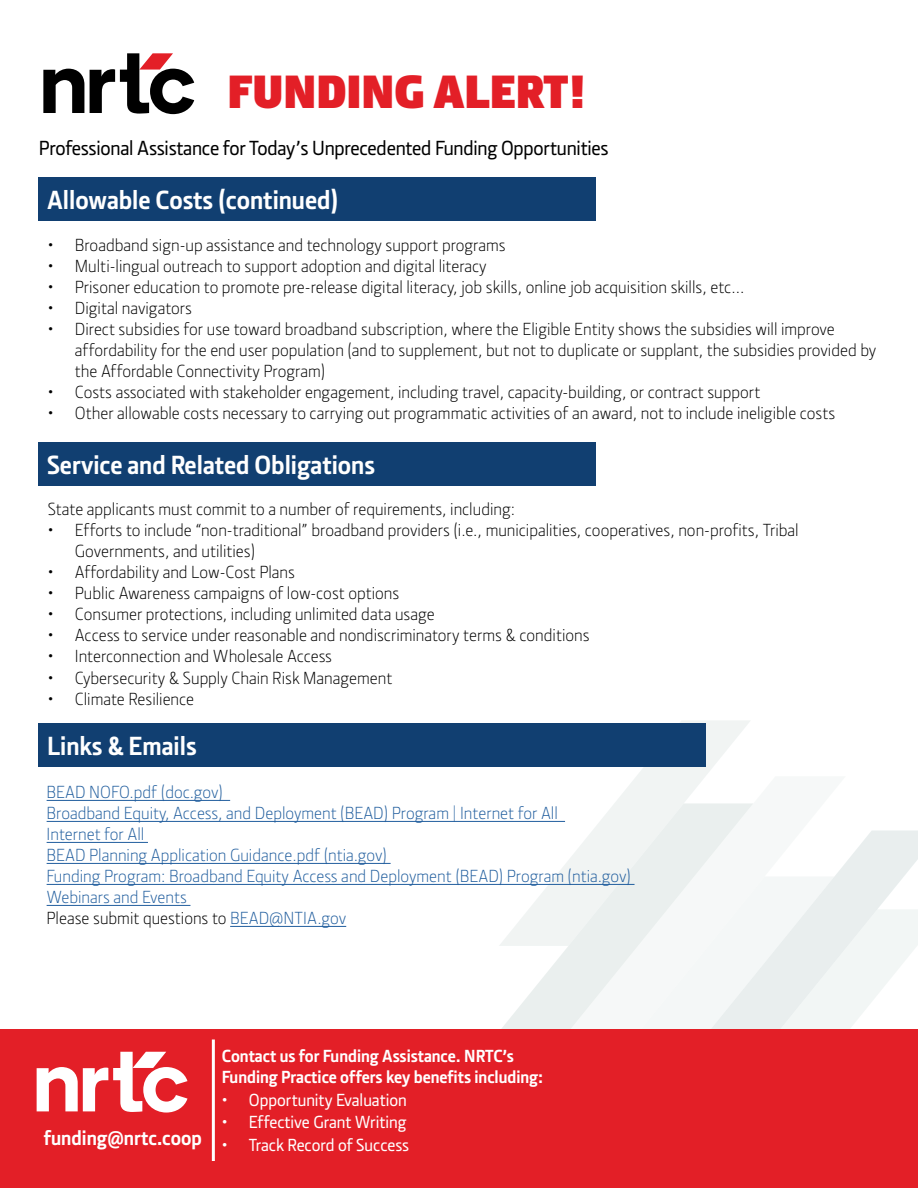
<style>
.page{position:relative;width:918px;height:1188px;background:#fff}
.page>*{position:absolute;margin:0;border:0;box-sizing:border-box;transform-origin:0 0}
.t1{font:900 48px "Section";color:#e31f27}
.t2{font:700 27px "Section";color:#fff}
.t3{font:500 21px "Section";letter-spacing:-.01em;color:#000}
.t4{font:700 21px "Section";color:#fff}
.t5{font:300 18px/21px "Section";color:#000}
.t6{font:300 18px/21px "Section";color:#215e9e}
.t7{font:700 18px/21px "Section";color:#fff}
.t8{font:500 18px "Section";color:#fff}
.s1{color:#000}
</style>
<div class="page">
<svg style="left:499px;top:721px;width:251px;height:82px"></svg>
<svg style="left:834px;top:830px;width:84px;height:79px;fill:#e9eeee"></svg>
<svg style="left:834px;top:909px;width:84px;height:121px;fill:#f2f6f5"></svg>
<svg style="left:472px;top:803px;width:281px;height:227px"></svg>
<svg style="left:573px;top:876px;width:261px;height:154px;fill:#f4f7f7"></svg>
<svg style="left:43px;top:69px;width:41px;height:44px"></svg>
<svg style="left:90px;top:53px;width:104px;height:61px"></svg>
<div style="left:38px;top:178px;width:557px;height:43px;background:#113f71"></div>
<div style="left:38px;top:442px;width:557px;height:43px;background:#113f71"></div>
<div style="left:38px;top:724px;width:668px;height:43px;background:#113f71"></div>
<hr style="left:47px;top:800px;width:183px;height:1px;background:#215e9e">
<hr style="left:47px;top:821px;width:518px;height:1px;background:#215e9e">
<hr style="left:47px;top:842px;width:101px;height:1px;background:#215e9e">
<hr style="left:47px;top:863px;width:344px;height:1px;background:#215e9e">
<hr style="left:47px;top:884px;width:588px;height:1px;background:#215e9e">
<hr style="left:47px;top:905px;width:143px;height:1px;background:#215e9e">
<hr style="left:230px;top:926px;width:116px;height:1px;background:#215e9e">
<div style="left:0;top:1030px;width:918px;height:158px;background:#e31f27"></div>
<svg style="left:37px;top:1052px;width:150px;height:61px"></svg>
<hr style="left:212px;top:1040px;width:3px;height:121px;background:#fff">
<h1 class="t1" style="left:227px;top:60px;width:361px">FUNDING ALERT!</h1>
<p class="t3" style="left:39px;top:135px;width:571px">Professional Assistance for Today’s Unprecedented Funding Opportunities</p>
<h2 class="t2" style="left:47px;top:183px;width:293px">Allowable Costs (continued)</h2>
<p class="t5" style="left:48px;top:235px;width:459px">• Broadband sign-up assistance and technology support programs</p>
<p class="t5" style="left:48px;top:256px;width:440px">• Multi-lingual outreach to support adoption and digital literacy</p>
<p class="t5" style="left:48px;top:277px;width:698px">• Prisoner education to promote pre-release digital literacy, job skills, online job acquisition skills, etc...</p>
<p class="t5" style="left:48px;top:298px;width:146px">• Digital navigators</p>
<p class="t5" style="left:75px;top:319px;width:803px;text-indent:-27px">• Direct subsidies for use toward broadband subscription, where the Eligible Entity shows the subsidies will improve affordability for the end user population (and to supplement, but not to duplicate or supplant, the subsidies provided by the Affordable Connectivity Program)</p>
<p class="t5" style="left:48px;top:382px;width:714px">• Costs associated with stakeholder engagement, including travel, capacity-building, or contract support</p>
<p class="t5" style="left:48px;top:403px;width:789px">• Other allowable costs necessary to carrying out programmatic activities of an award, not to include ineligible costs</p>
<h2 class="t2" style="left:47px;top:448px;width:330px">Service and Related Obligations</h2>
<p class="t5" style="left:48px;top:499px;width:469px">State applicants must commit to a number of requirements, including:</p>
<p class="t5" style="left:75px;top:520px;width:725px;text-indent:-27px">• Efforts to include “non-traditional” broadband providers (i.e., municipalities, cooperatives, non-profits, Tribal<br>Governments, and utilities)</p>
<p class="t5" style="left:48px;top:562px;width:249px">• Affordability and Low-Cost Plans</p>
<p class="t5" style="left:48px;top:583px;width:353px">• Public Awareness campaigns of low-cost options</p>
<p class="t5" style="left:48px;top:604px;width:388px">• Consumer protections, including unlimited data usage</p>
<p class="t5" style="left:48px;top:625px;width:543px">• Access to service under reasonable and nondiscriminatory terms &amp; conditions</p>
<p class="t5" style="left:48px;top:646px;width:286px">• Interconnection and Wholesale Access</p>
<p class="t5" style="left:48px;top:667px;width:346px">• Cybersecurity &amp; Supply Chain Risk Management</p>
<p class="t5" style="left:48px;top:688px;width:148px">• Climate Resilience</p>
<h2 class="t2" style="left:47px;top:729px;width:151px">Links &amp; Emails</h2>
<p class="t6" style="left:47px;top:782px;width:586px">BEAD NOFO.pdf (doc.gov)<br>Broadband Equity, Access, and Deployment (BEAD) Program | Internet for All<br>Internet for All<br>BEAD Planning Application Guidance.pdf (ntia.gov)<br>Funding Program: Broadband Equity Access and Deployment (BEAD) Program (ntia.gov)<br>Webinars and Events<br><span class="s1">Please submit questions to</span> BEAD@NTIA.gov</p>
<p class="t4" style="left:44px;top:1125px;width:160px">funding@nrtc.coop</p>
<p class="t7" style="left:222px;top:1046px;width:323px">Contact us for Funding Assistance. NRTC’s<br>Funding Practice offers key benefits including:</p>
<p class="t8" style="left:222px;top:1089px;width:187px">• Opportunity Evaluation</p>
<p class="t8" style="left:222px;top:1112px;width:186px">• Effective Grant Writing</p>
<p class="t8" style="left:222px;top:1134px;width:189px">• Track Record of Success</p>
</div>
